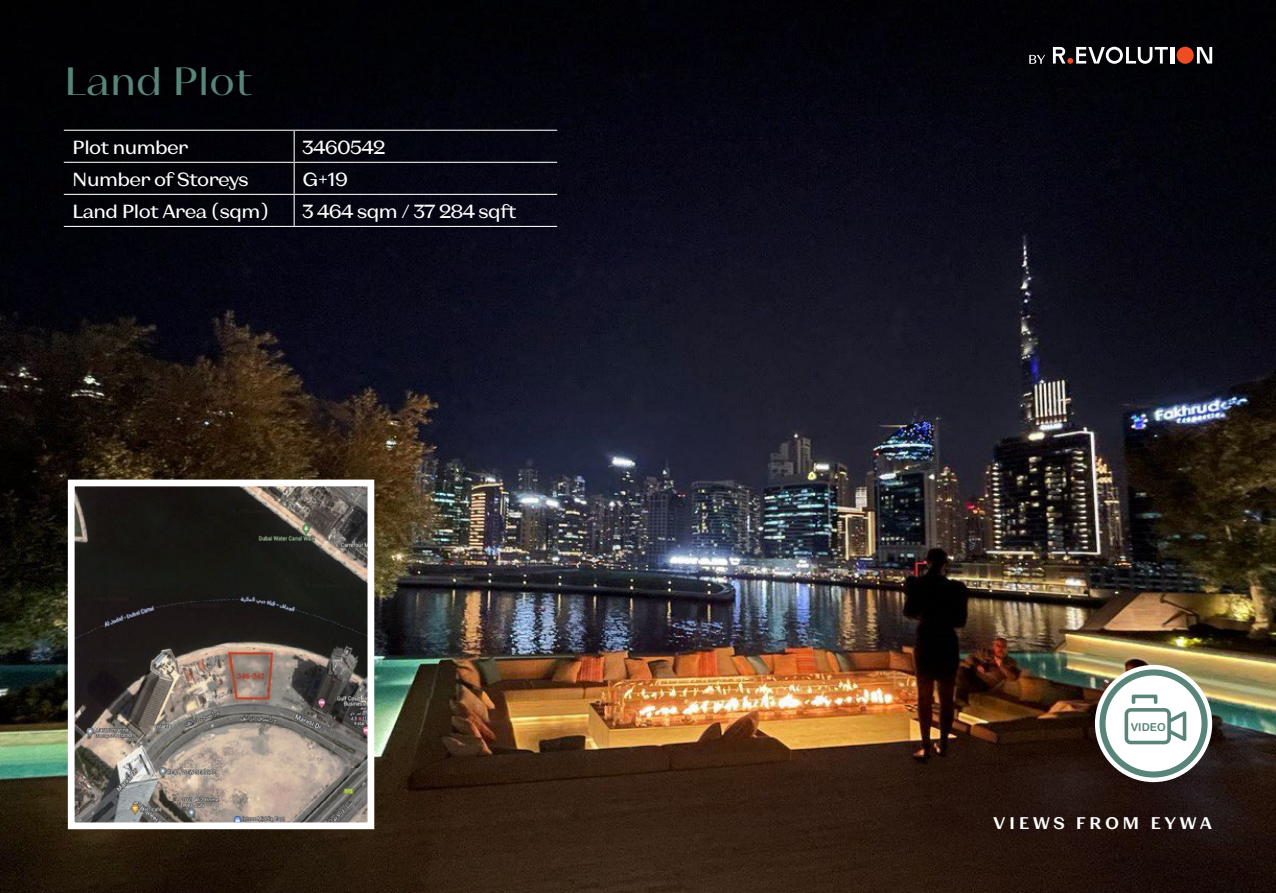
<style>
.page{position:relative;width:1276px;height:893px;background:#fff}
.page>*{position:absolute;margin:0;border:0;box-sizing:border-box;transform-origin:0 0}
.t1{font:39.3px "Kyiv Type Sans Medium 3";color:#588479}
.t2{font:19.05px "Kyiv Type Sans Medium 2";letter-spacing:-.03em;color:#fff}
.t3{font:16.8px "Kyiv Type Sans Bold 2";letter-spacing:.205em;color:#fff}
.t4{font:10.95px "Arial Rounded MT Bold";color:#588479}
</style>
<div class="page">
<img style="left:0;top:0;width:1276px;height:893px">
<hr style="left:64px;top:130px;width:230px;height:1px;background:#fff">
<hr style="left:294px;top:130px;width:263px;height:1px;background:#fff">
<hr style="left:294px;top:131px;width:1px;height:31px;background:#fff">
<hr style="left:64px;top:162px;width:230px;height:1px;background:#fff">
<hr style="left:294px;top:162px;width:263px;height:1px;background:#fff">
<hr style="left:294px;top:163px;width:1px;height:31px;background:#fff">
<hr style="left:64px;top:194px;width:230px;height:1px;background:#fff">
<hr style="left:294px;top:194px;width:263px;height:1px;background:#fff">
<hr style="left:294px;top:195px;width:1px;height:31px;background:#fff">
<hr style="left:64px;top:226px;width:230px;height:1px;background:#fff">
<hr style="left:294px;top:226px;width:263px;height:1px;background:#fff">
<img style="left:76px;top:488px;width:290px;height:333px">
<div style="left:68px;top:480px;width:306px;height:349px;border:7px solid #fff"></div>
<svg style="left:1095px;top:665px;width:117px;height:117px"></svg>
<svg style="left:1102px;top:672px;width:102px;height:102px"></svg>
<div style="left:1099px;top:669px;width:108px;height:108px;border:6px solid #588479;border-radius:50%"></div>
<svg style="left:1124px;top:694px;width:62px;height:50px"></svg>
<div style="left:1176px;top:47px;width:17px;height:17px;background:#f04c23;border-radius:50%"></div>
<div style="left:1170px;top:47px;width:5px;height:17px;background:#fff"></div>
<svg style="left:1197px;top:47px;width:15px;height:17px"></svg>
<svg style="left:1053px;top:47px;width:115px;height:17px"></svg>
<svg style="left:1029px;top:55px;width:16px;height:9px"></svg>
<h1 class="t1" style="left:64px;top:55px;width:190px">Land Plot</h1>
<p class="t2" style="left:72px;top:134px;width:118px">Plot number</p>
<p class="t2" style="left:303px;top:134px;width:84px">3460542</p>
<p class="t2" style="left:72px;top:166px;width:178px">Number of Storeys</p>
<p class="t2" style="left:303px;top:166px;width:47px">G+19</p>
<p class="t2" style="left:72px;top:198px;width:198px">Land Plot Area (sqm)</p>
<p class="t2" style="left:303px;top:198px;width:215px">3 464 sqm / 37 284 sqft</p>
<p class="t4" style="left:1130px;top:721px;width:36px">VIDEO</p>
<p class="t3" style="left:993px;top:812px;width:220px">VIEWS FROM EYWA</p>
</div>
